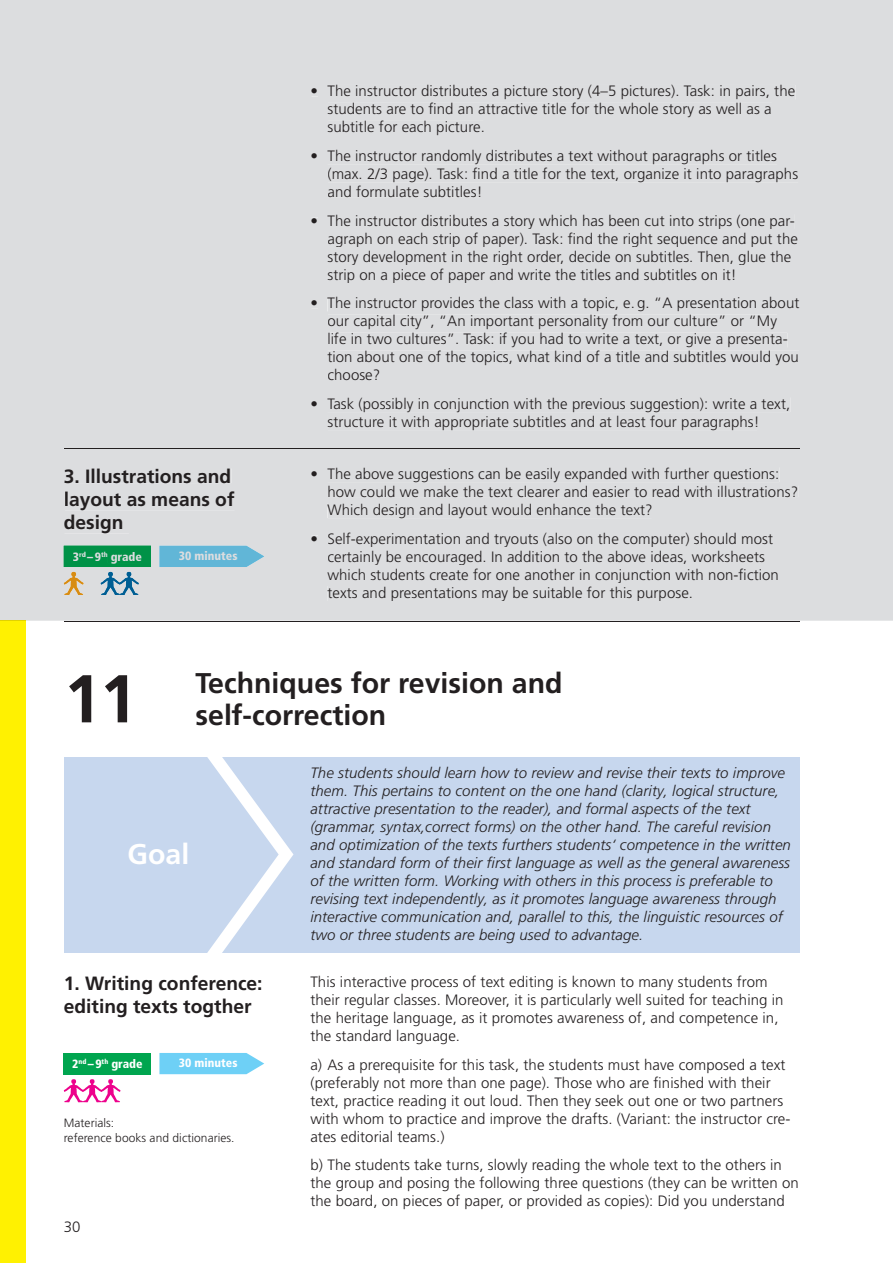
<style>
.page{position:relative;width:893px;height:1263px;background:#fff}
.page>*{position:absolute;margin:0;border:0;box-sizing:border-box;transform-origin:0 0}
.t1{font:700 67.5px "Frutiger LT Pro";color:#231f20}
.t2{font:700 28.5px "Frutiger LT Pro";color:#231f20}
.t3{font:700 28.5px "Frutiger LT Pro";color:#fff}
.t4{font:700 19.2px/23.1px "Frutiger LT Pro";color:#231f20}
.t5{font:300 15px/18px "Frutiger LT Pro";letter-spacing:.005em;color:#231f20}
.t6{font:italic 300 15px/18px "Frutiger LT Pro";letter-spacing:.005em;color:#231f20}
.t7{font:300 12px/14.4px "Frutiger LT Pro";letter-spacing:.005em;color:#231f20}
.t8{font:900 condensed 12px "Frutiger LT Pro";color:#fff}
.t9{font:900 condensed 12px "Frutiger LT Pro";color:#dcdddf}
</style>
<div class="page">
<div style="left:64px;top:757px;width:735px;height:195px;background:#c7d7ee"></div>
<svg style="left:201px;top:757px;width:92px;height:196px"></svg>
<hr style="left:64px;top:621px;width:735px;height:1px;background:#231f20">
<svg style="left:64px;top:1079px;width:57px;height:23px"></svg>
<div style="left:64px;top:1053px;width:87px;height:21px;background:#00a54f"></div>
<svg style="left:159px;top:1053px;width:105px;height:21px;background:#7ad4f6"></svg>
<div style="left:0;top:621px;width:26px;height:642px;background:#fff101"></div>
<div style="left:0;top:0;width:893px;height:621px;background:#dcdddf"></div>
<div style="left:312px;top:88px;width:6px;height:8px;background:#dcdddf"></div>
<div style="left:328px;top:85px;width:467px;height:15px;background:#dcdddf"></div>
<div style="left:328px;top:103px;width:444px;height:15px;background:#dcdddf"></div>
<div style="left:328px;top:121px;width:155px;height:14px;background:#dcdddf"></div>
<div style="left:312px;top:153px;width:6px;height:8px;background:#dcdddf"></div>
<div style="left:328px;top:150px;width:449px;height:14px;background:#dcdddf"></div>
<div style="left:328px;top:167px;width:470px;height:15px;background:#dcdddf"></div>
<div style="left:328px;top:185px;width:152px;height:12px;background:#dcdddf"></div>
<div style="left:312px;top:218px;width:6px;height:8px;background:#dcdddf"></div>
<div style="left:328px;top:214px;width:466px;height:15px;background:#dcdddf"></div>
<div style="left:328px;top:232px;width:470px;height:15px;background:#dcdddf"></div>
<div style="left:328px;top:250px;width:463px;height:15px;background:#dcdddf"></div>
<div style="left:328px;top:268px;width:406px;height:15px;background:#dcdddf"></div>
<div style="left:312px;top:300px;width:6px;height:8px;background:#dcdddf"></div>
<div style="left:328px;top:297px;width:471px;height:14px;background:#dcdddf"></div>
<div style="left:328px;top:315px;width:449px;height:14px;background:#dcdddf"></div>
<div style="left:329px;top:333px;width:458px;height:14px;background:#dcdddf"></div>
<div style="left:328px;top:351px;width:471px;height:14px;background:#dcdddf"></div>
<div style="left:328px;top:369px;width:51px;height:11px;background:#dcdddf"></div>
<div style="left:312px;top:401px;width:6px;height:8px;background:#dcdddf"></div>
<div style="left:328px;top:397px;width:462px;height:15px;background:#dcdddf"></div>
<div style="left:328px;top:415px;width:429px;height:15px;background:#dcdddf"></div>
<div style="left:312px;top:471px;width:6px;height:8px;background:#dcdddf"></div>
<div style="left:328px;top:467px;width:451px;height:15px;background:#dcdddf"></div>
<div style="left:329px;top:486px;width:469px;height:11px;background:#dcdddf"></div>
<div style="left:328px;top:504px;width:323px;height:14px;background:#dcdddf"></div>
<div style="left:312px;top:536px;width:6px;height:7px;background:#dcdddf"></div>
<div style="left:328px;top:532px;width:445px;height:15px;background:#dcdddf"></div>
<div style="left:328px;top:550px;width:437px;height:15px;background:#dcdddf"></div>
<div style="left:328px;top:568px;width:451px;height:15px;background:#dcdddf"></div>
<div style="left:328px;top:586px;width:364px;height:15px;background:#dcdddf"></div>
<hr style="left:64px;top:448px;width:735px;height:1px;background:#231f20">
<div style="left:65px;top:468px;width:166px;height:15px;background:#dcdddf"></div>
<div style="left:65px;top:491px;width:169px;height:19px;background:#dcdddf"></div>
<div style="left:64px;top:515px;width:65px;height:18px;background:#dcdddf"></div>
<svg style="left:64px;top:546px;width:87px;height:49px;background:#77b297"></svg>
<div style="left:108px;top:551px;width:33px;height:12px;background:#009247"></div>
<svg style="left:159px;top:546px;width:105px;height:21px;background:#6ebad8"></svg>
<div style="left:179px;top:551px;width:58px;height:9px;background:#61b6d7"></div>
<p class="t4" style="left:64px;top:465px;width:172px">3. Illustrations and layout as means of design</p>
<p class="t9" style="left:73px;top:549px;width:70px">3<sup>rd</sup> – 9<sup>th</sup> grade</p>
<p class="t9" style="left:179px;top:549px;width:60px">30 minutes</p>
<p class="t5" style="left:327px;top:82px;width:469px;text-indent:-17px">• The instructor distributes a picture story (4–5 pictures). Task: in pairs, the students are to find an attractive title for the whole story as well as a subtitle for each picture.</p>
<p class="t5" style="left:327px;top:147px;width:472px;text-indent:-17px">• The instructor randomly distributes a text without paragraphs or titles (max. 2/3 page). Task: find a title for the text, organize it into paragraphs and formulate subtitles!</p>
<p class="t5" style="left:327px;top:211px;width:472px;text-indent:-17px">• The instructor distributes a story which has been cut into strips (one par&shy;agraph on each strip of paper). Task: find the right sequence and put the story development in the right order, decide on subtitles. Then, glue the strip on a piece of paper and write the titles and subtitles on it!</p>
<p class="t5" style="left:327px;top:294px;width:473px;text-indent:-17px">• The instructor provides the class with a topic, e. g. “A presentation about our capital city”, “An important personality from our culture” or “My life in two cultures”. Task: if you had to write a text, or give a presenta&shy;tion about one of the topics, what kind of a title and subtitles would you choose?</p>
<p class="t5" style="left:327px;top:395px;width:464px;text-indent:-17px">• Task (possibly in conjunction with the previous suggestion): write a text, structure it with appropriate subtitles and at least four paragraphs!</p>
<p class="t5" style="left:327px;top:465px;width:472px;text-indent:-17px">• The above suggestions can be easily expanded with further questions: how could we make the text clearer and easier to read with illustrations?<br>Which design and layout would enhance the text?</p>
<p class="t5" style="left:327px;top:529px;width:453px;text-indent:-17px">• Self-experimentation and tryouts (also on the computer) should most certainly be encouraged. In addition to the above ideas, worksheets which students create for one another in conjunction with non-fiction texts and presentations may be suitable for this purpose.</p>
<h1 class="t1" style="left:64px;top:659px;width:75px">11</h1>
<h2 class="t2" style="left:196px;top:666px;width:368px">Techniques for revision and</h2>
<h2 class="t2" style="left:196px;top:698px;width:192px">self-correction</h2>
<h2 class="t3" style="left:128px;top:837px;width:63px">Goal</h2>
<p class="t4" style="left:64px;top:972px;width:200px">1. Writing conference: editing texts togther</p>
<p class="t8" style="left:72px;top:1056px;width:72px">2<sup>nd</sup> – 9<sup>th</sup> grade</p>
<p class="t8" style="left:179px;top:1056px;width:60px">30 minutes</p>
<p class="t7" style="left:64px;top:1116px;width:172px">Materials:<br>reference books and dictionaries.</p>
<p class="t5" style="left:64px;top:1217px;width:18px">30</p>
<p class="t6" style="left:310px;top:763px;width:482px">The students should learn how to review and revise their texts to improve them. This pertains to content on the one hand (clarity, logical structure, attractive presentation to the reader), and formal aspects of the text (grammar, syntax,correct forms) on the other hand. The careful revision and optimization of the texts furthers students‘ competence in the written and standard form of their first language as well as the general awareness of the written form. Working with others in this process is preferable to revising text independently, as it promotes language awareness through interactive communication and, parallel to this, the linguistic resources of two or three students are being used to advantage.</p>
<p class="t5" style="left:310px;top:973px;width:475px">This interactive process of text editing is known to many students from their regular classes. Moreover, it is particularly well suited for teaching in the heritage language, as it promotes awareness of, and competence in, the standard language.</p>
<p class="t5" style="left:310px;top:1055px;width:482px">a) As a prerequisite for this task, the students must have composed a text (preferably not more than one page). Those who are finished with their text, practice reading it out loud. Then they seek out one or two partners with whom to practice and improve the drafts. (Variant: the instructor cre&shy;ates editorial teams.)</p>
<p class="t5" style="left:310px;top:1156px;width:490px">b) The students take turns, slowly reading the whole text to the others in the group and posing the following three questions (they can be written on the board, on pieces of paper, or provided as copies): Did you understand</p>
</div>
